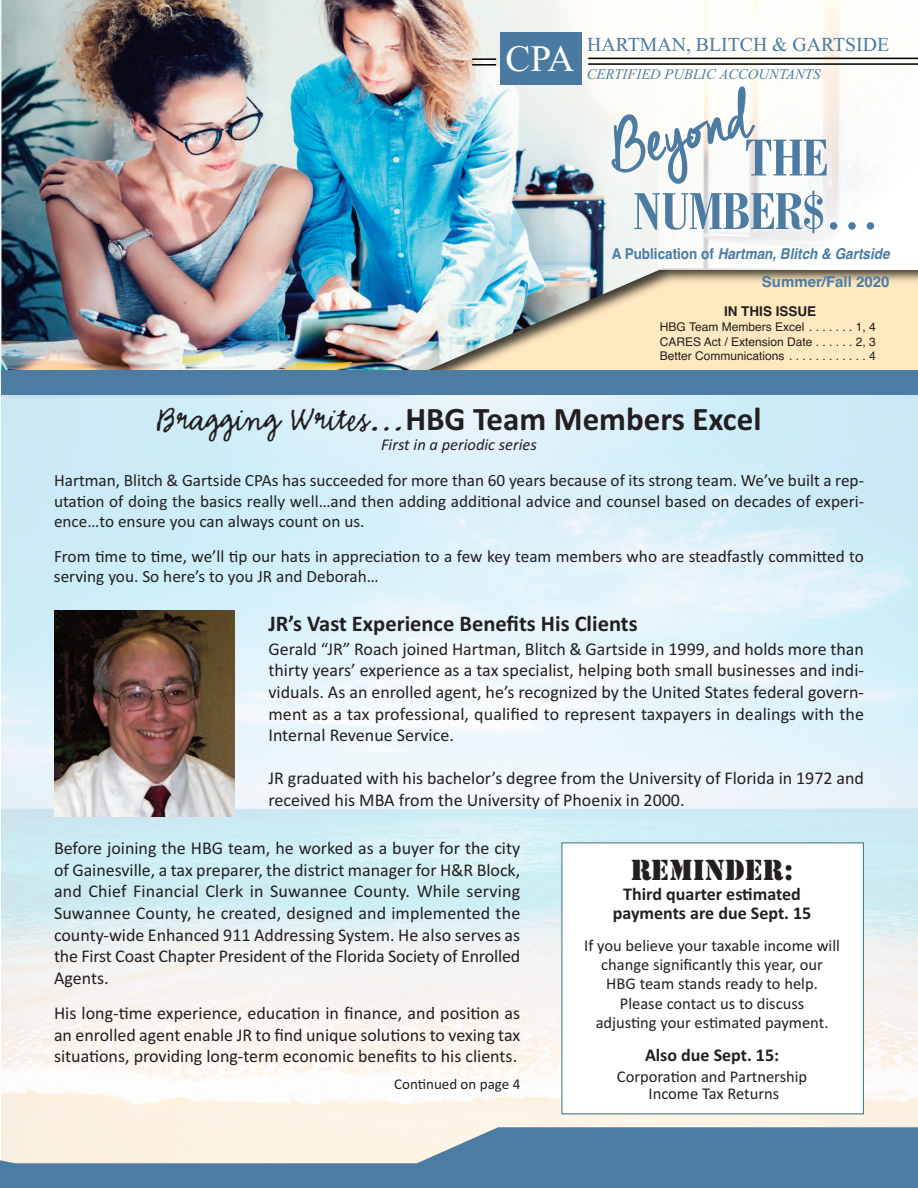
<style>
.page{position:relative;width:918px;height:1188px;background:#fff}
.page>*{position:absolute;margin:0;border:0;box-sizing:border-box;transform-origin:0 0}
.t1{font:82.5px "Cheddar Jack";color:#4c7ca2}
.t2{font:700 condensed 55.35px "Bodoni";color:#4c7ca2}
.t3{font:37.35px "Times New Roman";color:#fff}
.t4{font:700 33px "Calibri";color:#231f20}
.t5{font:27px "Stencil";color:#231f20}
.t6{font:700 22.5px "Calibri";color:#231f20}
.t7{font:19.8px "Times New Roman";color:#4b7aa1}
.t8{font:18px/21.6px "Calibri";color:#231f20;text-align:justify}
.t9{font:700 18px/19.4px "Calibri";color:#231f20;text-align:center}
.t10{font:17.25px/20.7px "Calibri";color:#231f20;text-align:justify}
.t11{font:16.5px/19.4px "Calibri";color:#231f20;text-align:center}
.t12{font:italic 16.5px "Calibri";color:#231f20}
.t13{font:700 15px/28.5px "Helvetica";color:#4c7ca2;text-align:right;scale:.9 1}
.t14{font:15px "Calibri";color:#231f20}
.t15{font:italic 14.7px "Times New Roman";color:#4b7aa1}
.t16{font:700 13.5px "Helvetica";color:#231f20}
.t17{font:12px/14.4px "Helvetica";color:#231f20;text-align:justify}
.s1{font-style:italic}
.s2{font-family:"Emmascript MVB";font-weight:400;font-size:36px}
</style>
<div class="page">
<svg style="left:0;top:1127px;width:918px;height:61px;background:#809fb5"></svg>
<img style="left:2px;top:0;width:916px;height:370px">
<svg style="left:660px;top:0;width:258px;height:269px"></svg>
<div style="left:2px;top:370px;width:916px;height:25px;background:#4c7ca2"></div>
<img style="left:54px;top:610px;width:181px;height:207px">
<div style="left:561px;top:842px;width:303px;height:272px;border:1px solid #527d8e"></div>
<div style="left:500px;top:32px;width:82px;height:53px;background:#4b7aa1"></div>
<hr style="left:472px;top:58px;width:24px;height:2px;background:#040503">
<hr style="left:472px;top:64px;width:24px;height:2px;background:#040503">
<hr style="left:588px;top:58px;width:330px;height:1px;background:#040503">
<hr style="left:588px;top:63px;width:330px;height:2px;background:#040503">
<h3 class="t3" style="left:506px;top:34px;width:71px">CPA</h3>
<p class="t7" style="left:587px;top:31px;width:303px">HARTMAN, BLITCH &amp; GARTSIDE</p>
<p class="t15" style="left:587px;top:64px;width:235px">CERTIFIED PUBLIC ACCOUNTANTS</p>
<h1 class="t1" style="left:596px;top:106px;width:151px;rotate:-15deg">Beyond</h1>
<h2 class="t2" style="left:745px;top:140px;width:85px">THE</h2>
<h2 class="t2" style="left:634px;top:193px;width:248px">NUMBER$…</h2>
<p class="t13" style="left:612px;top:240px;width:311px">A Publication of <span class="s1">Hartman, Blitch &amp; Gartside<br></span>Summer/Fall 2020</p>
<p class="t16" style="left:724px;top:304px;width:94px">IN THIS ISSUE</p>
<p class="t17" style="left:660px;top:320px;width:217px">HBG Team Members Excel . . . . . . . 1, 4<br>CarEs act / Extension Date . . . . . . 2, 3<br>Better Communications . . . . . . . . . . . . 4</p>
<h3 class="t4" style="left:157px;top:399px;width:606px"><span class="s2">Bragging Writes…</span>HBG Team Members Excel</h3>
<p class="t12" style="left:381px;top:435px;width:157px">First in a periodic series</p>
<p class="t10" style="left:54px;top:470px;width:811px">Hartman, Blitch &amp; Gartside CPAs has succeeded for more than 60 years because of its strong team. We’ve built a rep&shy;utation of doing the basics really well…and then adding additional advice and counsel based on decades of experi&shy;ence…to ensure you can always count on us.</p>
<p class="t10" style="left:54px;top:545px;width:811px">From time to time, we’ll tip our hats in appreciation to a few key team members who are steadfastly committed to serving you. So here’s to you JR and Deborah…</p>
<p class="t6" style="left:268px;top:610px;width:371px">JR’s Vast Experience Benefits His Clients</p>
<p class="t8" style="left:268px;top:638px;width:597px">Gerald “JR” Roach joined Hartman, Blitch &amp; Gartside in 1999, and holds more than thirty years’ experience as a tax specialist, helping both small businesses and indi&shy;viduals. As an enrolled agent, he’s recognized by the United States federal govern&shy;ment as a tax professional, qualified to represent taxpayers in dealings with the Internal Revenue Service.</p>
<p class="t8" style="left:269px;top:767px;width:597px">JR graduated with his bachelor’s degree from the University of Florida in 1972 and received his MBA from the University of Phoenix in 2000.</p>
<p class="t8" style="left:54px;top:837px;width:468px">Before joining the HBG team, he worked as a buyer for the city of Gainesville, a tax preparer, the district manager for H&amp;R Block, and Chief Financial Clerk in Suwannee County. While serving Suwannee County, he created, designed and implemented the county-wide Enhanced 911 Addressing System. He also serves as the First Coast Chapter President of the Florida Society of Enrolled Agents.</p>
<p class="t8" style="left:54px;top:1002px;width:468px">His long-time experience, education in finance, and position as an enrolled agent enable JR to find unique solutions to vexing tax situations, providing long-term economic benefits to his clients.</p>
<p class="t14" style="left:394px;top:1075px;width:128px">Continued on page 4</p>
<h3 class="t5" style="left:631px;top:855px;width:164px">REMINDER:</h3>
<p class="t9" style="left:613px;top:884px;width:200px">Third quarter estimated payments are due Sept. 15</p>
<p class="t11" style="left:584px;top:935px;width:257px">If you believe your taxable income will change significantly this year, our<br>HBG team stands ready to help.<br>Please contact us to discuss<br>adjusting your estimated payment.</p>
<p class="t9" style="left:645px;top:1046px;width:136px">Also due Sept. 15:</p>
<p class="t11" style="left:617px;top:1068px;width:192px;line-height:16.8px">Corporation and Partnership<br>Income Tax Returns</p>
</div>
